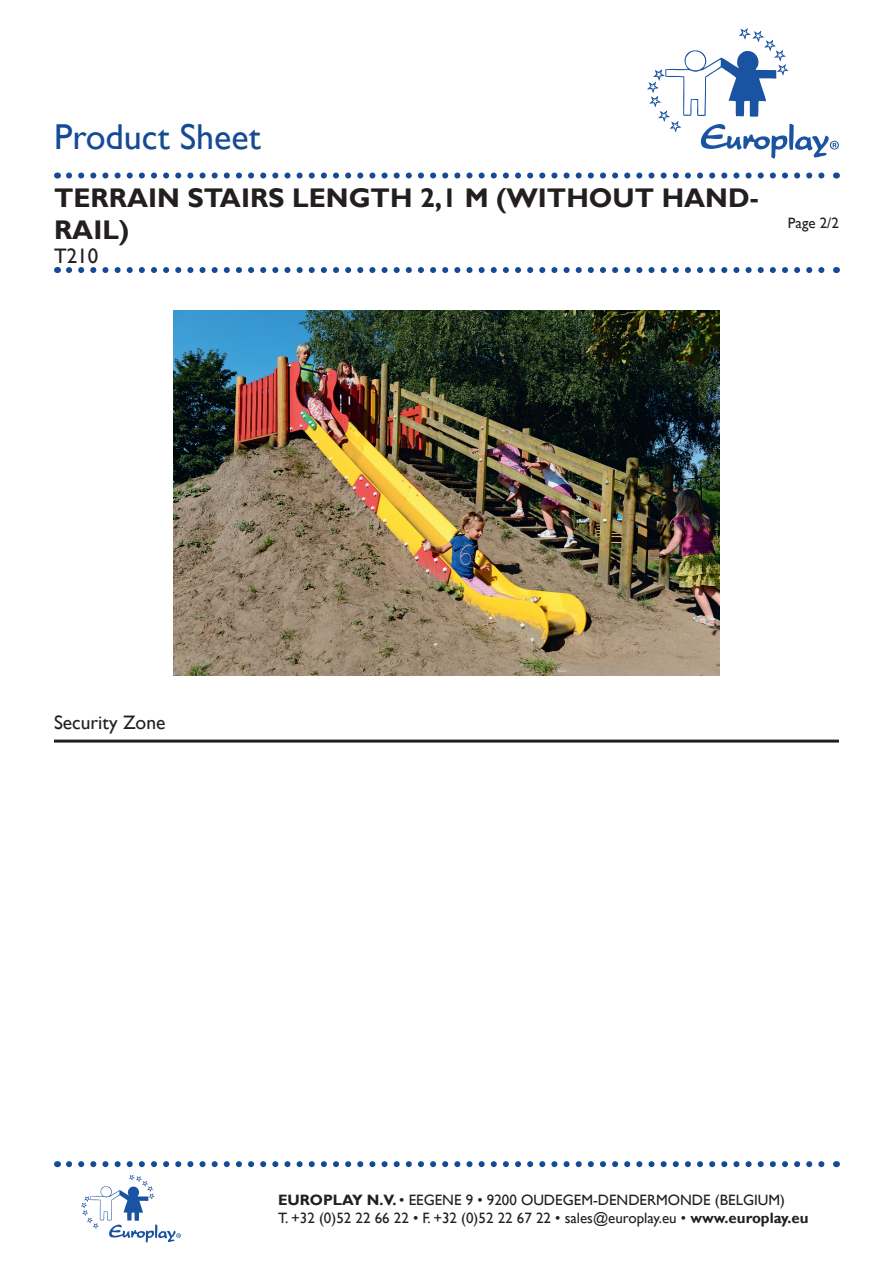
<style>
.page{position:relative;width:893px;height:1263px;background:#fff}
.page>*{position:absolute;margin:0;border:0;box-sizing:border-box;transform-origin:0 0}
.t1{font:36px "Gill Sans";color:#154a95}
.t2{font:700 27px/32.4px "Gill Sans";color:#231f20}
.t3{font:21px "Gill Sans";color:#231f20}
.t4{font:19.5px "Gill Sans";color:#231f20}
.t5{font:15px/18px "Gill Sans";color:#231f20}
.s1{font-weight:700}
</style>
<div class="page">
<svg style="left:647px;top:28px;width:192px;height:131px"></svg>
<svg style="left:81px;top:1175px;width:100px;height:68px"></svg>
<img style="left:173px;top:311px;width:547px;height:364px">
<hr style="left:54px;top:740px;width:785px;height:3px;background:#231f20">
<svg style="left:69px;top:267px;width:756px;height:6px"></svg>
<svg style="left:69px;top:173px;width:756px;height:6px"></svg>
<svg style="left:69px;top:1161px;width:756px;height:6px"></svg>
<h1 class="t1" style="left:54px;top:115px;width:208px">Product Sheet</h1>
<h2 class="t2" style="left:54px;top:182px;width:706px">TERRAIN STAIRS LENGTH 2,1 M (WITHOUT HAND-<br>RAIL)</h2>
<h3 class="t3" style="left:54px;top:243px;width:46px">T210</h3>
<p class="t5" style="left:788px;top:214px;width:53px">Page 2/2</p>
<h3 class="t4" style="left:54px;top:711px;width:113px">Security Zone</h3>
<p class="t5" style="left:278px;top:1191px;width:532px"><span class="s1">EUROPLAY N.V.</span> • eegene 9 • 9200 OUDEGEM-dendermonde (belgium)<br>t. +32 (0)52 22 66 22 • F. +32 (0)52 22 67 22 • sales@europlay.eu • <span class="s1">WWW.EUROPLAY.EU</span></p>
</div>
